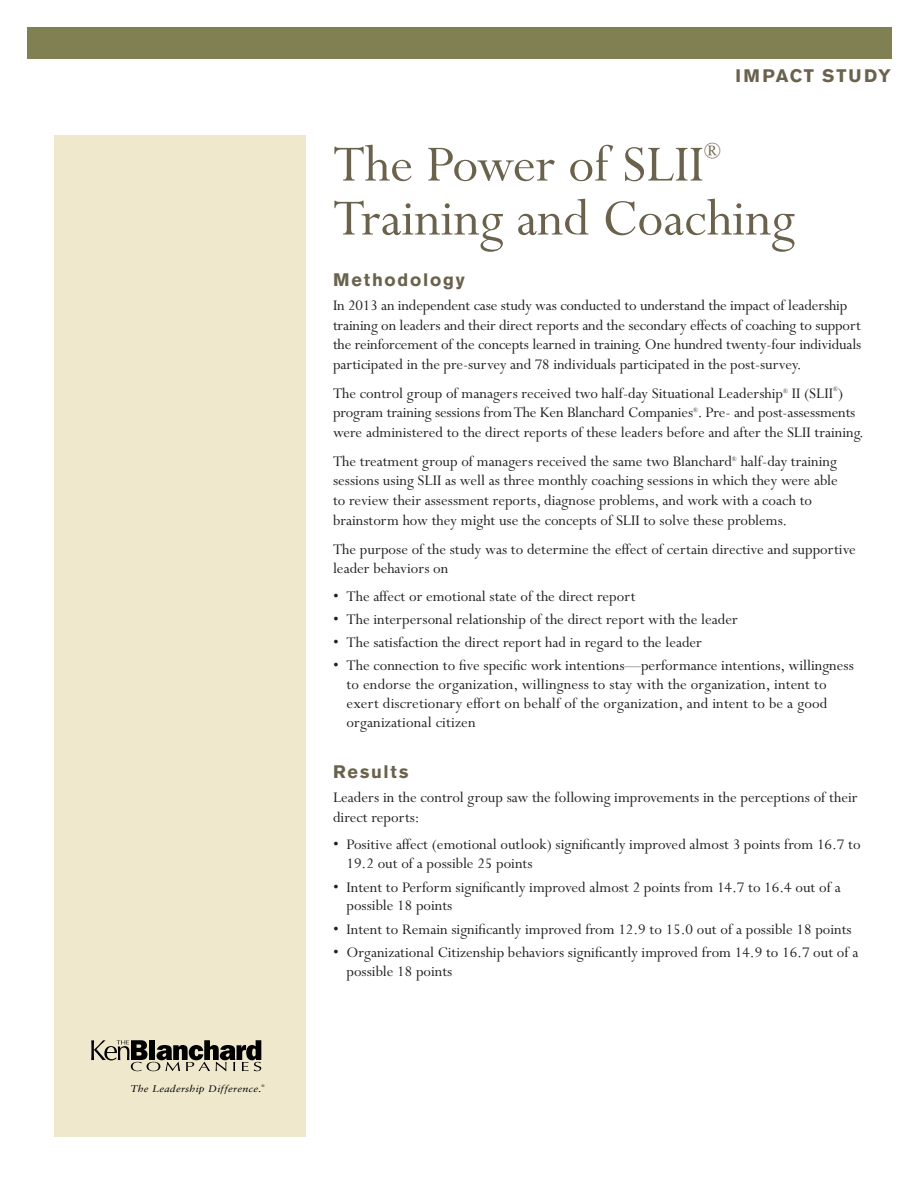
<style>
.page{position:relative;width:918px;height:1188px;background:#fff}
.page>*{position:absolute;margin:0;border:0;box-sizing:border-box;transform-origin:0 0}
.t1{font:57px "Perpetua Std";color:#6a624c}
.t2{font:22.8px "Perpetua Std";color:#6a624c}
.t3{font:700 18px "Akzidenz Grotesk BE";letter-spacing:.1em;color:#6a624c}
.t4{font:16.5px/19.8px "Perpetua Std";color:#231f20}
.t5{font:italic 9.6px "Sabon LT Std";letter-spacing:.02em;color:#000;scale:1.11 1}
.t6{font:6.6px "Perpetua Std";color:#231f20}
.t7{font:italic 3.6px "Sabon LT Std";color:#000;scale:1.11 1}
</style>
<div class="page">
<div style="left:54px;top:135px;width:252px;height:1001px;background:#efe8cd"></div>
<svg style="left:91px;top:1040px;width:170px;height:31px"></svg>
<div style="left:27px;top:27px;width:864px;height:31px;background:#818053"></div>
<p class="t5" style="left:130px;top:1083px;width:120px">The Leadership Difference.</p>
<p class="t7" style="left:261px;top:1084px;width:4px">®</p>
<p class="t3" style="left:735px;top:65px;width:157px">IMPACT STUDY</p>
<h1 class="t1" style="left:333px;top:135px;width:372px">The Power of SLII</h1>
<h2 class="t2" style="left:704px;top:139px;width:19px">®</h2>
<h1 class="t1" style="left:333px;top:189px;width:464px">Training and Coaching</h1>
<p class="t3" style="left:333px;top:269px;width:133px">Methodology</p>
<p class="t4" style="left:333px;top:296px;width:530px">In 2013 an independent case study was conducted to understand the impact of leadership training on leaders and their direct reports and the secondary effects of coaching to support the reinforcement of the concepts learned in training. One hundred twenty-four individuals participated in the pre-survey and 78 individuals participated in the post-survey.</p>
<p class="t4" style="left:333px;top:384px;width:452px">The control group of managers received two half-day Situational Leadership</p>
<p class="t6" style="left:783px;top:387px;width:7px">®</p>
<p class="t4" style="left:792px;top:384px;width:53px">II (SLII )</p>
<p class="t6" style="left:833px;top:386px;width:7px">®</p>
<p class="t4" style="left:333px;top:403px;width:524px">program training sessions from The Ken Blanchard Companies . Pre- and post-assessments</p>
<p class="t6" style="left:693px;top:407px;width:7px">®</p>
<p class="t4" style="left:333px;top:419px;width:532px;line-height:28.5px">were administered to the direct reports of these leaders before and after the SLII training.<br>The treatment group of managers received the same two Blanchard</p>
<p class="t4" style="left:333px;top:452px;width:506px;text-indent:408px">half-day training sessions using SLII as well as three monthly coaching sessions in which they were able to review their assessment reports, diagnose problems, and work with a coach to brainstorm how they might use the concepts of SLII to solve these problems.</p>
<p class="t4" style="left:333px;top:539px;width:524px">The purpose of the study was to determine the effect of certain directive and supportive leader behaviors on</p>
<p class="t4" style="left:333px;top:587px;width:304px">• The affect or emotional state of the direct report</p>
<p class="t4" style="left:333px;top:610px;width:406px">• The interpersonal relationship of the direct report with the leader</p>
<p class="t4" style="left:333px;top:633px;width:370px">• The satisfaction the direct report had in regard to the leader</p>
<p class="t4" style="left:347px;top:657px;width:509px;line-height:18.9px;text-indent:-13px">• The connection to five specific work intentions—performance intentions, willingness to endorse the organization, willingness to stay with the organization, intent to exert discretionary effort on behalf of the organization, and intent to be a good organizational citizen</p>
<p class="t3" style="left:333px;top:761px;width:77px">Results</p>
<p class="t4" style="left:333px;top:788px;width:526px">Leaders in the control group saw the following improvements in the perceptions of their direct reports:</p>
<p class="t4" style="left:346px;top:836px;width:516px;line-height:18.9px;text-indent:-13px">• Positive affect (emotional outlook) significantly improved almost 3 points from 16.7 to<br>19.2 out of a possible 25 points</p>
<p class="t4" style="left:346px;top:878px;width:496px;line-height:18.9px;text-indent:-13px">• Intent to Perform significantly improved almost 2 points from 14.7 to 16.4 out of a possible 18 points</p>
<p class="t4" style="left:333px;top:920px;width:520px">• Intent to Remain significantly improved from 12.9 to 15.0 out of a possible 18 points</p>
<p class="t4" style="left:346px;top:943px;width:514px;line-height:18.9px;text-indent:-13px">• Organizational Citizenship behaviors significantly improved from 14.9 to 16.7 out of a possible 18 points</p>
<p class="t6" style="left:732px;top:455px;width:7px">®</p>
</div>
